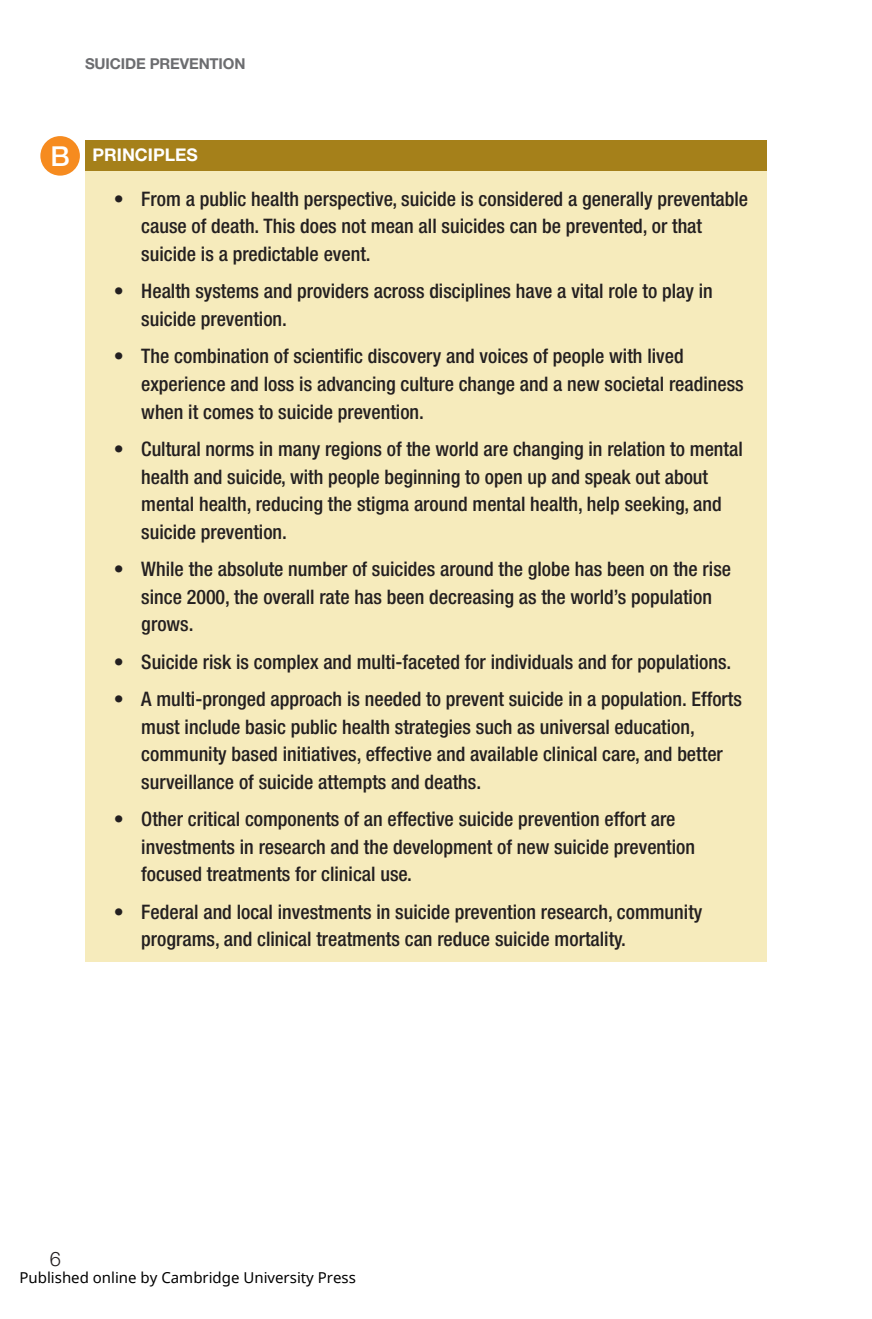
<style>
.page{position:relative;width:872px;height:1319px;background:#fff}
.page>*{position:absolute;margin:0;border:0;box-sizing:border-box;transform-origin:0 0}
.cToc_B{font:500 27.5px "Helvetica Neue LT Std";color:#fff}
.para{font:500 condensed 20px/27.5px "Helvetica Neue LT Std";color:#231f20}
.t1{font:300 20px "Helvetica Neue LT Std";color:#231f20}
.para-2{font:700 17.5px "Helvetica Neue LT Std";color:#fff}
.t2{font:15px "Noto Sans";color:#000}
.t3{font:700 15px "Helvetica Neue LT Std";letter-spacing:-.01em;color:#6c6d70}
.s1{font-weight:700;font-stretch:normal}
</style>
<div class="page">
<div style="left:85px;top:165px;width:682px;height:796px;background:#f6ebbc"></div>
<div style="left:85px;top:140px;width:682px;height:30px;background:#a5801a"></div>
<div style="left:40px;top:136px;width:40px;height:40px;background:#f68b1f;border-radius:50%"></div>
<p class="t3" style="left:85px;top:54px;width:162px">SUICIDE PREVENTION</p>
<p class="cToc_B" style="left:50px;top:139px;width:21px">B</p>
<p class="para-2" style="left:92px;top:144px;width:107px">PRINCIPLES</p>
<p class="para" style="left:141px;top:185px;width:608px;text-indent:-28px"><span class="s1">•</span> From a public health perspective, suicide is considered a generally preventable cause of death. This does not mean all suicides can be prevented, or that suicide is a predictable event.</p>
<p class="para" style="left:141px;top:277px;width:573px;text-indent:-28px"><span class="s1">•</span> Health systems and providers across disciplines have a vital role to play in suicide prevention.</p>
<p class="para" style="left:141px;top:342px;width:604px;text-indent:-28px"><span class="s1">•</span> The combination of scientific discovery and voices of people with lived experience and loss is advancing culture change and a new societal readiness when it comes to suicide prevention.</p>
<p class="para" style="left:141px;top:435px;width:603px;text-indent:-28px"><span class="s1">•</span> Cultural norms in many regions of the world are changing in relation to mental health and suicide, with people beginning to open up and speak out about mental health, reducing the stigma around mental health, help seeking, and suicide prevention.</p>
<p class="para" style="left:141px;top:555px;width:591px;text-indent:-28px"><span class="s1">•</span> While the absolute number of suicides around the globe has been on the rise since 2000, the overall rate has been decreasing as the world’s population grows.</p>
<p class="para" style="left:114px;top:647px;width:619px"><span class="s1">•</span> Suicide risk is complex and multi-faceted for individuals and for populations.</p>
<p class="para" style="left:141px;top:685px;width:602px;text-indent:-28px"><span class="s1">•</span> A multi-pronged approach is needed to prevent suicide in a population. Efforts must include basic public health strategies such as universal education, community based initiatives, effective and available clinical care, and better surveillance of suicide attempts and deaths.</p>
<p class="para" style="left:141px;top:805px;width:555px;text-indent:-28px"><span class="s1">•</span> Other critical components of an effective suicide prevention effort are investments in research and the development of new suicide prevention focused treatments for clinical use.</p>
<p class="para" style="left:141px;top:897px;width:562px;text-indent:-28px"><span class="s1">•</span> Federal and local investments in suicide prevention research, community programs, and clinical treatments can reduce suicide mortality.</p>
<p class="t1" style="left:50px;top:1246px;width:13px">6</p>
<p class="t2" style="left:19px;top:1266px;width:338px">Published online by Cambridge University Press</p>
</div>
